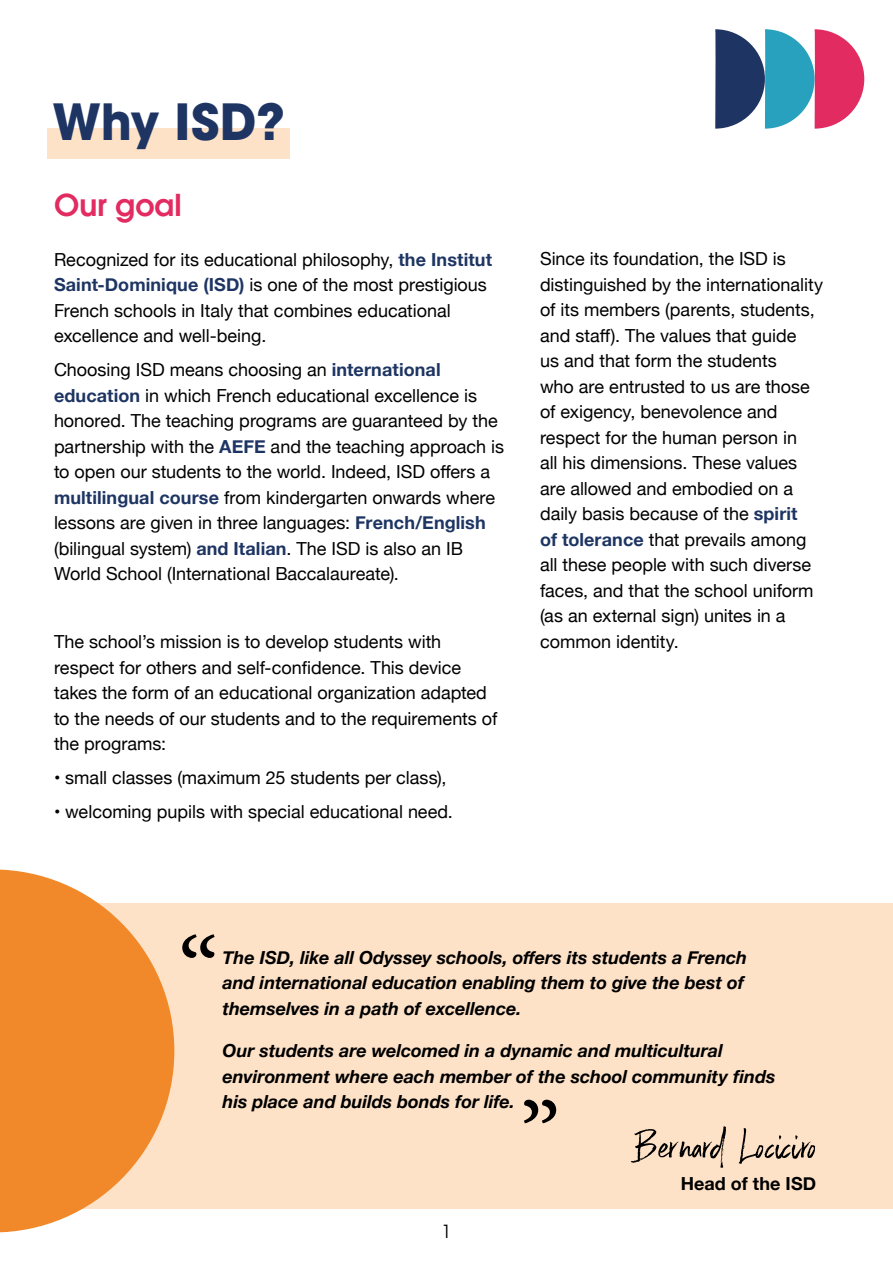
<style>
.page{position:relative;width:893px;height:1263px;background:#fff}
.page>*{position:absolute;margin:0;border:0;box-sizing:border-box;transform-origin:0 0}
.t1{font:54px "Emmeline";color:#000}
.t2{font:700 49.5px "Avant Garde LT";color:#1e3563}
.t3{font:600 30px "Avant Garde LT";letter-spacing:.005em;color:#e22b61}
.t4{font:18px/25.5px "Helvetica Neue";color:#000}
.t5{font:italic 700 18px/25.5px "Helvetica Neue";color:#000}
.t6{font:700 18px "Helvetica Neue";letter-spacing:.005em;color:#000}
.t7{font:18px "Avant Garde LT";color:#000}
.s1{font-weight:700;color:#1e3563}
</style>
<div class="page">
<div style="left:0;top:904px;width:893px;height:305px;background:#fee2c8"></div>
<div style="left:48px;top:129px;width:242px;height:30px;background:#fee2c8"></div>
<svg style="left:715px;top:29px;width:149px;height:100px"></svg>
<svg style="left:0;top:869px;width:174px;height:363px;fill:#f1892a"></svg>
<svg style="left:182px;top:934px;width:33px;height:24px"></svg>
<svg style="left:524px;top:1100px;width:32px;height:23px"></svg>
<h2 class="t2" style="left:53px;top:90px;width:234px">Why ISD?</h2>
<h3 class="t3" style="left:54px;top:186px;width:129px">Our goal</h3>
<p class="t4" style="left:54px;top:247px;width:440px">Recognized for its educational philosophy, <span class="s1">the Institut Saint-Dominique (ISD)</span> is one of the most prestigious French schools in Italy that combines educational excellence and well-being.</p>
<p class="t4" style="left:54px;top:358px;width:452px">Choosing ISD means choosing an <span class="s1">international education</span> in which French educational excellence is honored. The teaching programs are guaranteed by the partnership with the <span class="s1">AEFE</span> and the teaching approach is to open our students to the world. Indeed, ISD offers a <span class="s1">multilingual course</span> from kindergarten onwards where lessons are given in three languages: <span class="s1">French/English </span>(bilingual system) <span class="s1">and Italian</span>. The ISD is also an IB World School (International Baccalaureate).</p>
<p class="t4" style="left:54px;top:630px;width:445px">The school’s mission is to develop students with respect for others and self-confidence. This device takes the form of an educational organization adapted to the needs of our students and to the requirements of the programs:</p>
<p class="t4" style="left:54px;top:766px;width:394px">• small classes (maximum 25 students per class),</p>
<p class="t4" style="left:54px;top:800px;width:400px">• welcoming pupils with special educational need.</p>
<p class="t4" style="left:540px;top:247px;width:285px">Since its foundation, the ISD is distinguished by the internationality of its members (parents, students, and staff). The values that guide<br>us and that form the students<br>who are entrusted to us are those of exigency, benevolence and respect for the human person in<br>all his dimensions. These values are allowed and embodied on a daily basis because of the <span class="s1">spirit<br>of tolerance</span> that prevails among all these people with such diverse faces, and that the school uniform (as an external sign) unites in a common identity.</p>
<p class="t5" style="left:223px;top:945px;width:526px">The ISD, like all Odyssey schools, offers its students a French and international education enabling them to give the best of themselves in a path of excellence.</p>
<p class="t5" style="left:223px;top:1039px;width:554px">Our students are welcomed in a dynamic and multicultural environment where each member of the school community finds his place and builds bonds for life.</p>
<h1 class="t1" style="left:636px;top:1115px;width:182px">Bernard Lociciro</h1>
<p class="t7" style="left:441px;top:1221px;width:11px">1</p>
<p class="t6" style="left:681px;top:1169px;width:137px">Head of the ISD</p>
</div>
